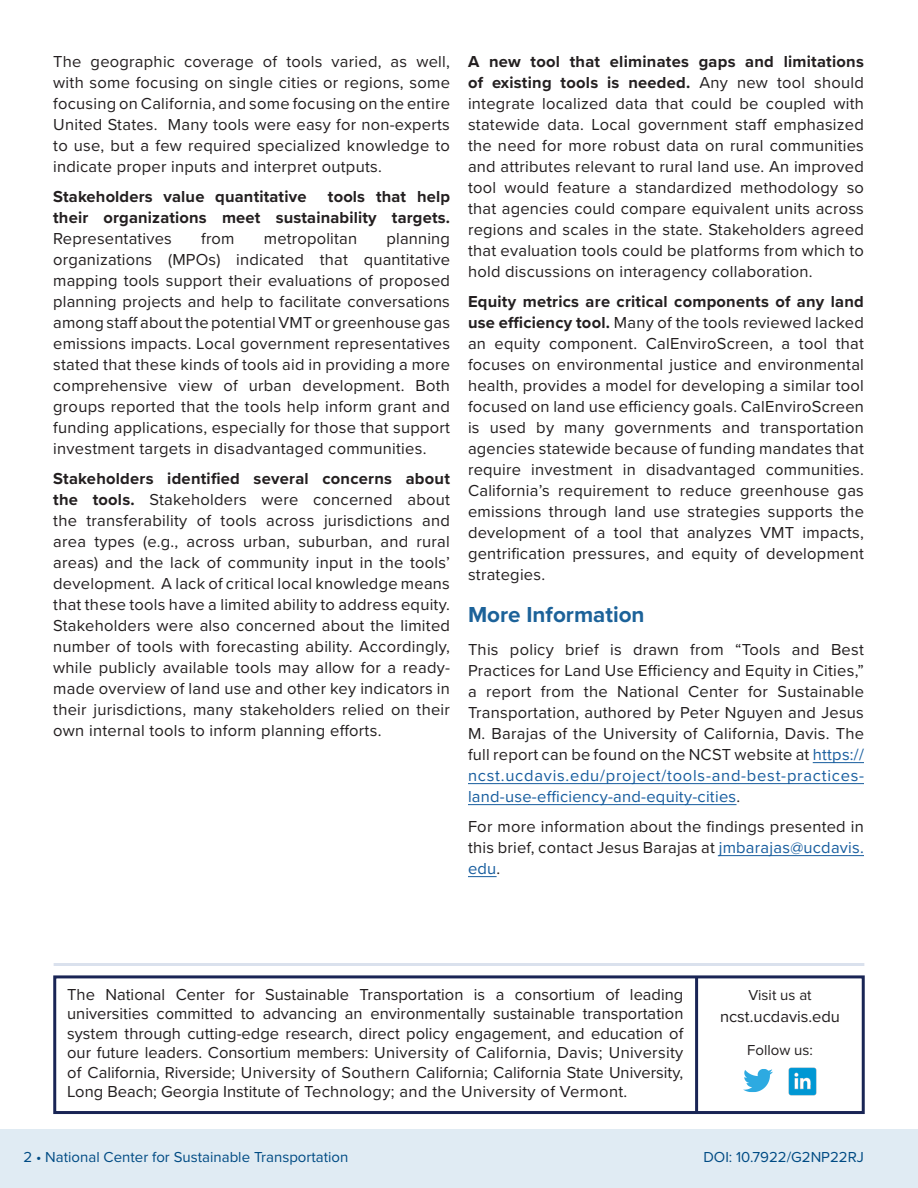
<style>
.page{position:relative;width:918px;height:1188px;background:#fff}
.page>*{position:absolute;margin:0;border:0;box-sizing:border-box;transform-origin:0 0}
.t1{font:700 22.5px "Proxima Nova";color:#1c6299}
.t2{font:16.5px/21px "Proxima Nova";letter-spacing:.015em;color:#231f20;text-align:justify}
.t3{font:700 16.5px/21px "Proxima Nova";letter-spacing:.01em;color:#231f20;text-align:justify}
.t4{font:15px "Proxima Nova";color:#004b84}
.t5{font:15px "Proxima Nova";color:#231f20}
.s1{font-weight:400}
.s2{font-weight:700}
.s3{color:#175d9e}
</style>
<div class="page">
<hr style="left:54px;top:963px;width:810px;height:3px;background:#dae1ed">
<hr style="left:813px;top:762px;width:51px;height:1px;background:#175d9e">
<hr style="left:468px;top:783px;width:396px;height:1px;background:#175d9e">
<hr style="left:468px;top:804px;width:268px;height:1px;background:#175d9e">
<hr style="left:719px;top:855px;width:145px;height:1px;background:#175d9e">
<svg style="left:468px;top:876px;width:29px;height:1px"></svg>
<div style="left:53px;top:975px;width:812px;height:139px;border:3px solid #192555"></div>
<img style="left:788px;top:1067px;width:29px;height:29px">
<img style="left:743px;top:1069px;width:30px;height:24px">
<hr style="left:695px;top:977px;width:3px;height:136px;background:#192555">
<div style="left:0;top:1129px;width:918px;height:59px;background:#e0ebf3"></div>
<p class="t2" style="left:53px;top:50px;width:398px">The geographic coverage of tools varied, as well, with some focusing on single cities or regions, some focusing on California, and some focusing on the entire United States. Many tools were easy for non-experts to use, but a few required specialized knowledge to indicate proper inputs and interpret outputs.</p>
<p class="t3" style="left:53px;top:186px;width:255px">Stakeholders value quantitative</p>
<p class="t3" style="left:53px;top:186px;width:398px;text-indent:275px">tools that help their organizations meet sustainability targets.<br><span class="s1">Representatives</span></p>
<p class="t2" style="left:201px;top:227px;width:35px">from</p>
<p class="t2" style="left:264px;top:227px;width:95px">metropolitan</p>
<p class="t2" style="left:53px;top:227px;width:398px;text-indent:333px">planning organizations (MPOs) indicated that quantitative mapping tools support their evaluations of proposed planning projects and help to facilitate conversations among staff about the potential VMT or greenhouse gas emissions impacts. Local government representatives stated that these kinds of tools aid in providing a more comprehensive view of urban development. Both groups reported that the tools help inform grant and funding applications, especially for those that support investment targets in disadvantaged communities.</p>
<p class="t2" style="left:53px;top:467px;width:398px"><span class="s2">Stakeholders identified several concerns about the tools.</span> Stakeholders were concerned about the transferability of tools across jurisdictions and area types (e.g., across urban, suburban, and rural areas) and the lack of community input in the tools’ development. A lack of critical local knowledge means that these tools have a limited ability to address equity.<br>Stakeholders were also concerned about the limited number of tools with forecasting ability. Accordingly, while publicly available tools may allow for a ready&shy;made overview of land use and other key indicators in their jurisdictions, many stakeholders relied on their own internal tools to inform planning efforts.</p>
<p class="t2" style="left:468px;top:50px;width:398px"><span class="s2">A new tool that eliminates gaps and limitations of existing tools is needed.</span> Any new tool should integrate localized data that could be coupled with statewide data. Local government staff emphasized the need for more robust data on rural communities and attributes relevant to rural land use. An improved tool would feature a standardized methodology so that agencies could compare equivalent units across regions and scales in the state. Stakeholders agreed that evaluation tools could be platforms from which to hold discussions on interagency collaboration.</p>
<p class="t2" style="left:468px;top:290px;width:398px"><span class="s2">Equity metrics are critical components of any land use efficiency tool.</span> Many of the tools reviewed lacked an equity component. CalEnviroScreen, a tool that focuses on environmental justice and environmental health, provides a model for developing a similar tool focused on land use efficiency goals. CalEnviroScreen is used by many governments and transportation agencies statewide because of funding mandates that require investment in disadvantaged communities.<br>California’s requirement to reduce greenhouse gas emissions through land use strategies supports the development of a tool that analyzes VMT impacts, gentrification pressures, and equity of development strategies.</p>
<p class="t1" style="left:468px;top:598px;width:178px">More Information</p>
<p class="t2" style="left:468px;top:638px;width:398px">This policy brief is drawn from “Tools and Best Practices for Land Use Efficiency and Equity in Cities,” a report from the National Center for Sustainable Transportation, authored by Peter Nguyen and Jesus M. Barajas of the University of California, Davis. The full report can be found on the NCST website at <span class="s3">https:// ncst.ucdavis.edu/project/tools-and-best-practices&shy;land-use-efficiency-and-equity-cities</span>.</p>
<p class="t2" style="left:468px;top:815px;width:398px">For more information about the findings presented in this brief, contact Jesus Barajas at <span class="s3">jmbarajas@ucdavis. edu</span>.</p>
<p class="t2" style="left:67px;top:984px;width:618px;line-height:19.5px">The National Center for Sustainable Transportation is a consortium of leading universities committed to advancing an environmentally sustainable transportation system through cutting-edge research, direct policy engagement, and education of our future leaders. Consortium members: University of California, Davis; University of California, Riverside; University of Southern California; California State University, Long Beach; Georgia Institute of Technology; and the University of Vermont.</p>
<p class="t5" style="left:748px;top:984px;width:65px">Visit us at</p>
<p class="t2" style="left:720px;top:1005px;width:122px">ncst.ucdavis.edu</p>
<p class="t5" style="left:747px;top:1038px;width:67px">Follow us:</p>
<p class="t4" style="left:23px;top:1146px;width:327px">2 • National Center for Sustainable Transportation</p>
<p class="t4" style="left:703px;top:1146px;width:162px">DOI: 10.7922/G2NP22RJ</p>
</div>
